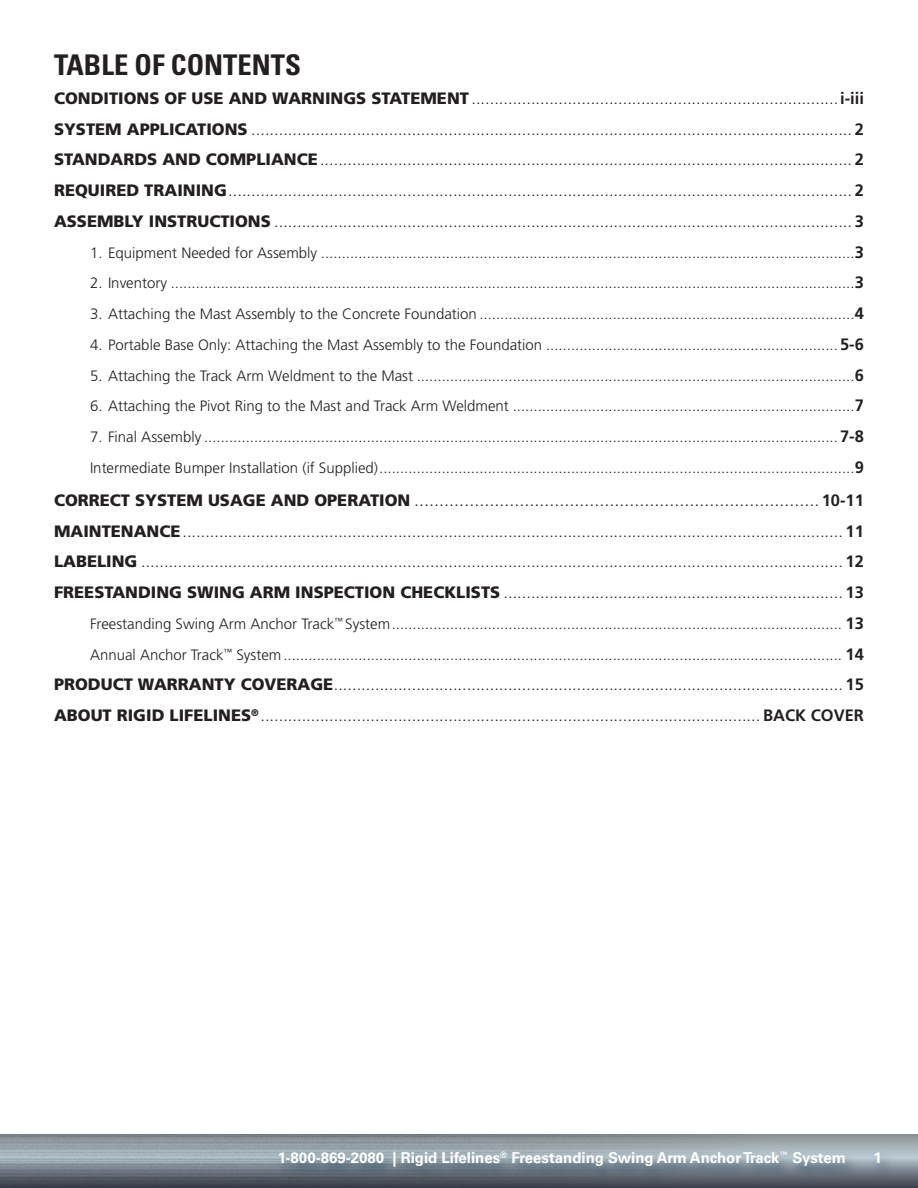
<style>
.page{position:relative;width:918px;height:1188px;background:#fff}
.page>*{position:absolute;margin:0;border:0;box-sizing:border-box;transform-origin:0 0}
.Header_-_TOC{font:700 condensed 28.5px "Univers LT Pro";color:#231f20}
.t1{font:300 18px "Frutiger LT Pro";color:#231f20}
.t2{font:300 16.5px "Frutiger LT Pro";color:#231f20}
.t3{font:300 15px "Frutiger LT Pro";color:#231f20}
.t4{font:700 15px "Univers LT Pro 65";color:#fff}
.s1{font-weight:900}
.s2{font-weight:700}
.s3{font-weight:700;font-size:16.5px}
.s4{font-weight:900;font-size:16.5px}
</style>
<div class="page">
<img style="left:0;top:1134px;width:918px;height:54px">
<div style="left:274px;top:1150px;width:620px;height:34px;background:#234358;opacity:.75"></div>
<p class="Header_-_TOC" style="left:54px;top:47px;width:248px">TABLE OF CONTENTS</p>
<p class="t2" style="left:54px;top:89px;width:812px"><span class="s1">CONDITIONS OF USE AND WARNINGS STATEMENT</span> ................................................................................<span class="s2">i-iii</span></p>
<p class="t2" style="left:54px;top:119px;width:811px"><span class="s1">SYSTEM APPLICATIONS</span> ................................................................................................................................... <span class="s2">2</span></p>
<p class="t2" style="left:54px;top:150px;width:811px"><span class="s1">STANDARDS AND COMPLIANCE</span>.................................................................................................................... <span class="s2">2</span></p>
<p class="t2" style="left:54px;top:181px;width:811px"><span class="s1">REQUIRED TRAINING</span>........................................................................................................................................ <span class="s2">2</span></p>
<p class="t2" style="left:54px;top:212px;width:811px"><span class="s1">ASSEMBLY INSTRUCTIONS</span> .............................................................................................................................. <span class="s2">3</span></p>
<p class="t3" style="left:90px;top:244px;width:775px">1. Equipment Needed for Assembly ................................................................................................................................<span class="s3">3</span></p>
<p class="t3" style="left:90px;top:274px;width:775px">2. Inventory ....................................................................................................................................................................<span class="s3">3</span></p>
<p class="t3" style="left:90px;top:305px;width:775px">3. Attaching the Mast Assembly to the Concrete Foundation ..........................................................................................<span class="s3">4</span></p>
<p class="t3" style="left:90px;top:336px;width:776px">4. Portable Base Only: Attaching the Mast Assembly to the Foundation ......................................................................<span class="s3">5-6</span></p>
<p class="t3" style="left:90px;top:367px;width:775px">5. Attaching the Track Arm Weldment to the Mast .........................................................................................................<span class="s3">6</span></p>
<p class="t3" style="left:90px;top:397px;width:775px">6. Attaching the Pivot Ring to the Mast and Track Arm Weldment ..................................................................................<span class="s3">7</span></p>
<p class="t3" style="left:90px;top:428px;width:776px">7. Final Assembly ........................................................................................................................................................<span class="s3">7-8</span></p>
<p class="t3" style="left:90px;top:459px;width:775px">Intermediate Bumper Installation (if Supplied)..................................................................................................................<span class="s3">9</span></p>
<p class="t1" style="left:54px;top:489px;width:812px"><span class="s4">CORRECT SYSTEM USAGE AND OPERATION</span> .................................................................................<span class="s3">10-11</span></p>
<p class="t2" style="left:54px;top:521px;width:812px"><span class="s1">MAINTENANCE</span>................................................................................................................................................ <span class="s2">11</span></p>
<p class="t2" style="left:54px;top:552px;width:812px"><span class="s1">LABELING</span> ......................................................................................................................................................... <span class="s2">12</span></p>
<p class="t2" style="left:54px;top:583px;width:812px"><span class="s1">FREESTANDING SWING ARM INSPECTION CHECKLISTS</span> .......................................................................... <span class="s2">13</span></p>
<p class="t3" style="left:90px;top:615px;width:776px">Freestanding Swing Arm Anchor Track<sup>™</sup> System............................................................................................................ <span class="s3">13</span></p>
<p class="t3" style="left:90px;top:646px;width:776px">Annual Anchor Track<sup>™</sup> System...................................................................................................................................... <span class="s3">14</span></p>
<p class="t2" style="left:54px;top:675px;width:812px"><span class="s1">PRODUCT WARRANTY COVERAGE</span>............................................................................................................... <span class="s2">15</span></p>
<p class="t2" style="left:54px;top:706px;width:812px"><span class="s1">ABOUT RIGID LIFELINES</span><sup>®</sup> ............................................................................................................. <span class="s2">BACK COVER</span></p>
<p class="t4" style="left:278px;top:1147px;width:570px">1-800-869-2080 | Rigid Lifelines<sup>®</sup> Freestanding Swing Arm Anchor Track<sup>™</sup> System</p>
<p class="t4" style="left:874px;top:1147px;width:10px">1</p>
</div>
